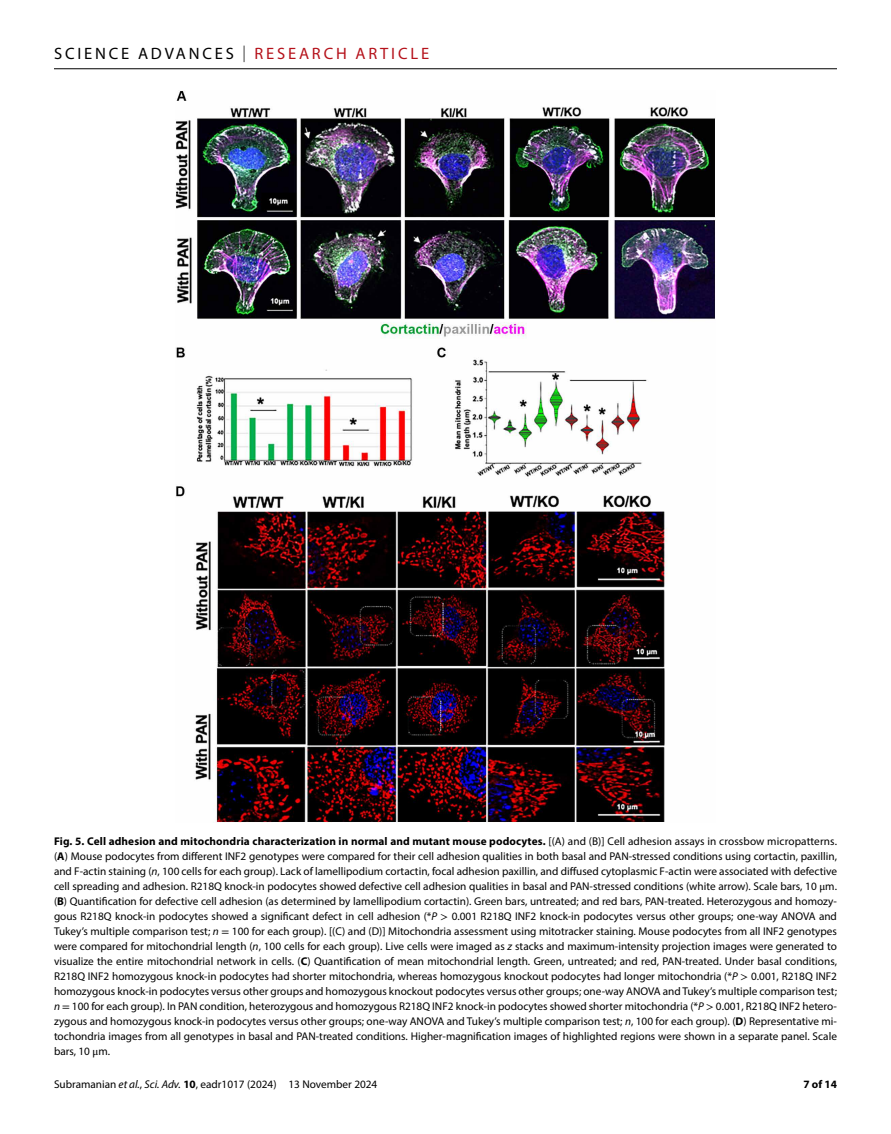
<style>
.page{position:relative;width:891px;height:1134px;background:#fff}
.page>*{position:absolute;margin:0;border:0;box-sizing:border-box;transform-origin:0 0}
.t1{font:16.5px "Myriad Pro";letter-spacing:.17em;color:#000}
.t2{font:11.25px/15px "Myriad Pro";color:#000;text-align:justify}
.t3{font:700 11.25px "Myriad Pro";color:#000}
.s1{font-weight:300}
.s2{color:#b5121b}
.s3{font-weight:700}
.s4{font-style:italic}
.s5{font-family:"STIX"}
</style>
<div class="page">
<hr style="left:54px;top:68px;width:783px;height:1px;background:#000">
<img style="left:176px;top:91px;width:540px;height:732px">
<h1 class="t1" style="left:54px;top:44px;width:376px">Scien ce Advan ces <span class="s1">|</span> <span class="s2">Resear ch Ar ticle</span></h1>
<p class="t2" style="left:54px;top:834px;width:785px"><span class="s3">Fig. 5. Cell adhesion and mitochondria characterization in normal and mutant mouse podocytes.</span> [(A) and (B)] Cell adhesion assays in crossbow micropatterns. (<span class="s3">A</span>) Mouse podocytes from different INF2 genotypes were compared for their cell adhesion qualities in both basal and PAN-stressed conditions using cortactin, paxillin, and F-actin staining (<span class="s4">n</span>, 100 cells for each group). Lack of lamellipodium cortactin, focal adhesion paxillin, and diffused cytoplasmic F-actin were associated with defective cell spreading and adhesion. R218Q knock-in podocytes showed defective cell adhesion qualities in basal and PAN-stressed conditions (white arrow). Scale bars, 10 <span class="s5">μ</span>m. (<span class="s3">B</span>) Quantification for defective cell adhesion (as determined by lamellipodium cortactin). Green bars, untreated; and red bars, PAN-treated. Heterozygous and homozy&shy;gous R218Q knock-in podocytes showed a significant defect in cell adhesion (*<span class="s4">P</span> <span class="s5">&gt;</span> 0.001 R218Q INF2 knock-in podocytes versus other groups; one-way ANOVA and Tukey’s multiple comparison test; <span class="s4">n</span> <span class="s5">=</span> 100 for each group). [(C) and (D)] Mitochondria assessment using mitotracker staining. Mouse podocytes from all INF2 genotypes were compared for mitochondrial length (<span class="s4">n</span>, 100 cells for each group). Live cells were imaged as <span class="s4">z</span> stacks and maximum-intensity projection images were generated to visualize the entire mitochondrial network in cells. (<span class="s3">C</span>) Quantification of mean mitochondrial length. Green, untreated; and red, PAN-treated. Under basal conditions, R218Q INF2 homozygous knock-in podocytes had shorter mitochondria, whereas homozygous knockout podocytes had longer mitochondria (*<span class="s4">P</span> <span class="s5">&gt;</span> 0.001, R218Q INF2 homozygous knock-in podocytes versus other groups and homozygous knockout podocytes versus other groups; one-way ANOVA and Tukey’s multiple comparison test; <span class="s4">n</span> <span class="s5">=</span> 100 for each group). I n PAN condition, heterozygous and homozygous R218Q INF2 knock-in podocytes showed shorter mitochondria (*<span class="s4">P</span> <span class="s5">&gt;</span> 0.001, R218Q INF2 hetero&shy;zygous and homozygous knock-in podocytes versus other groups; one-way ANOVA and Tukey’s multiple comparison test; <span class="s4">n</span>, 100 for each group). (<span class="s3">D</span>) Representative mi&shy;tochondria images from all genotypes in basal and PAN-treated conditions. H igher-magnification images of highlighted regions were shown in a separate panel. Scale bars, 10 <span class="s5">μ</span>m.</p>
<p class="t2" style="left:54px;top:1076px;width:325px">Subramanian <span class="s4">et al.</span>, <span class="s4">Sci. Adv.</span> <span class="s3">10</span>, eadr1017 (2024) 13 November 2024</p>
<p class="t3" style="left:803px;top:1076px;width:35px">7 of 14</p>
</div>
